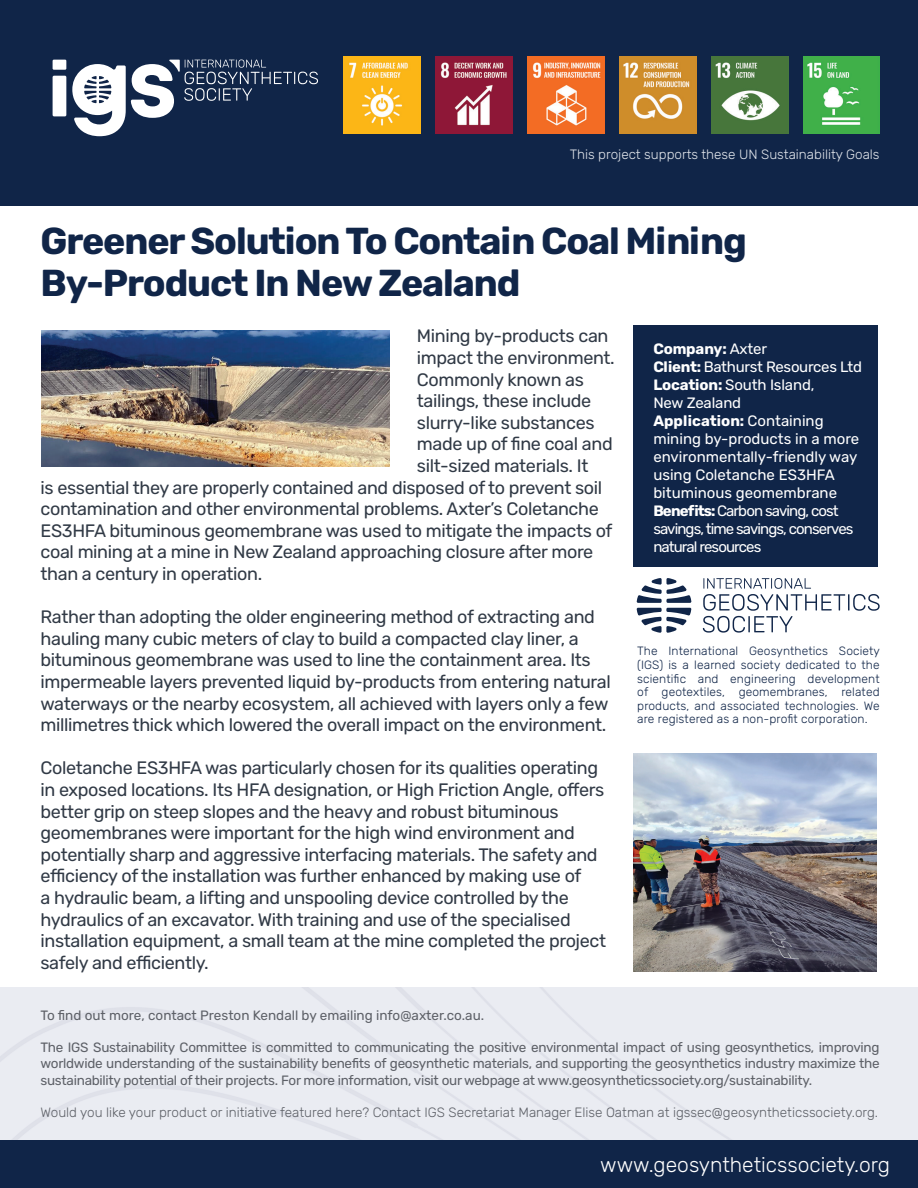
<style>
.page{position:relative;width:918px;height:1188px;background:#fff}
.page>*{position:absolute;margin:0;border:0;box-sizing:border-box;transform-origin:0 0}
.t1{font:700 37.5px/42px "Rubik";letter-spacing:-.03em;color:#102548}
.t2{font:300 21px "Rubik";color:#fff}
.t3{font:18px/21.6px "Rubik";letter-spacing:-.02em;color:#313a46}
.t4{font:15px/18px "Rubik";letter-spacing:-.01em;color:#fff}
.t5{font:13.5px/16.2px "Rubik";letter-spacing:-.02em;color:#5e6168;text-align:justify}
.t6{font:300 13.5px "Rubik";color:#5e6168}
.t7{font:13.5px "Rubik";color:#5e6168}
.t8{font:300 13.5px "Rubik";color:#e1e5eb}
.t9{font:300 12px/13.6px "Rubik";letter-spacing:.01em;color:#102548;text-align:justify}
.s1{font-weight:700}
</style>
<div class="page">
<div style="left:0;top:0;width:918px;height:205px;background:#102548"></div>
<div style="left:633px;top:326px;width:245px;height:241px;background:#102548"></div>
<svg style="left:72px;top:60px;width:246px;height:76px"></svg>
<div style="left:53px;top:76px;width:13px;height:40px;background:#fff;border-radius:2px"></div>
<div style="left:53px;top:60px;width:13px;height:10px;background:#fff"></div>
<div style="left:0;top:1140px;width:918px;height:48px;background:#102548"></div>
<svg style="left:637px;top:578px;width:54px;height:55px"></svg>
<svg style="left:703px;top:578px;width:177px;height:55px"></svg>
<img style="left:42px;top:330px;width:348px;height:137px">
<img style="left:344px;top:57px;width:76px;height:76px">
<img style="left:436px;top:57px;width:76px;height:76px">
<img style="left:528px;top:57px;width:76px;height:76px">
<img style="left:620px;top:57px;width:76px;height:76px">
<img style="left:711px;top:57px;width:77px;height:76px">
<img style="left:803px;top:57px;width:77px;height:76px">
<img style="left:633px;top:754px;width:244px;height:218px">
<p class="t8" style="left:570px;top:147px;width:311px">This project supports these UN Sustainability Goals</p>
<h1 class="t1" style="left:40px;top:221px;width:708px">Greener Solution To Contain Coal Mining<br>By-Product In New Zealand</h1>
<p class="t3" style="left:417px;top:326px;width:193px">Mining by-products can</p>
<p class="t3" style="left:417px;top:347px;width:199px">impact the environment.</p>
<p class="t3" style="left:417px;top:369px;width:169px">Commonly known as</p>
<p class="t3" style="left:417px;top:391px;width:176px">tailings, these include</p>
<p class="t3" style="left:417px;top:412px;width:179px">slurry-like substances</p>
<p class="t3" style="left:417px;top:434px;width:197px">made up of fine coal and</p>
<p class="t3" style="left:417px;top:455px;width:173px">silt-sized materials. It</p>
<p class="t3" style="left:41px;top:477px;width:563px">is essential they are properly contained and disposed of to prevent soil</p>
<p class="t3" style="left:41px;top:499px;width:560px">contamination and other environmental problems. Axter’s Coletanche</p>
<p class="t3" style="left:41px;top:520px;width:574px">ES3HFA bituminous geomembrane was used to mitigate the impacts of</p>
<p class="t3" style="left:41px;top:542px;width:554px">coal mining at a mine in New Zealand approaching closure after more</p>
<p class="t3" style="left:41px;top:563px;width:223px">than a century in operation.</p>
<p class="t3" style="left:41px;top:607px;width:572px">Rather than adopting the older engineering method of extracting and hauling many cubic meters of clay to build a compacted clay liner, a bituminous geomembrane was used to line the containment area. Its impermeable layers prevented liquid by-products from entering natural waterways or the nearby ecosystem, all achieved with layers only a few millimetres thick which lowered the overall impact on the environment.</p>
<p class="t3" style="left:41px;top:758px;width:567px">Coletanche ES3HFA was particularly chosen for its qualities operating in exposed locations. Its HFA designation, or High Friction Angle, offers better grip on steep slopes and the heavy and robust bituminous geomembranes were important for the high wind environment and potentially sharp and aggressive interfacing materials. The safety and efficiency of the installation was further enhanced by making use of<br>a hydraulic beam, a lifting and unspooling device controlled by the hydraulics of an excavator. With training and use of the specialised installation equipment, a small team at the mine completed the project safely and efficiently.</p>
<p class="t4" style="left:653px;top:340px;width:210px"><span class="s1">Company:</span> Axter<br><span class="s1">Client:</span> Bathurst Resources Ltd<br><span class="s1">Location:</span> South Island,<br>New Zealand<br><span class="s1">Application:</span> Containing mining by-products in a more environmentally-friendly way using Coletanche ES3HFA bituminous geomembrane<br><span class="s1">Benefits:</span> Carbon saving, cost savings, time savings, conserves natural resources</p>
<p class="t9" style="left:637px;top:645px;width:244px">The International Geosynthetics Society (IGS) is a learned society dedicated to the scientific and engineering development of geotextiles, geomembranes, related products, and associated technologies. We are registered as a non-profit corporation.</p>
<p class="t7" style="left:40px;top:1008px;width:445px">To find out more, contact Preston Kendall by emailing info@axter.co.au.</p>
<p class="t5" style="left:40px;top:1040px;width:841px">The IGS Sustainability Committee is committed to communicating the positive environmental impact of using geosynthetics, improving worldwide understanding of the sustainability benefits of geosynthetic materials, and supporting the geosynthetics industry maximize the sustainability potential of their projects. For more information, visit our webpage at www.geosyntheticssociety.org/sustainability.</p>
<p class="t6" style="left:40px;top:1105px;width:839px">Would you like your product or initiative featured here? Contact IGS Secretariat Manager Elise Oatman at igssec@geosyntheticssociety.org.</p>
<p class="t2" style="left:600px;top:1153px;width:291px">www.geosyntheticssociety.org</p>
</div>
